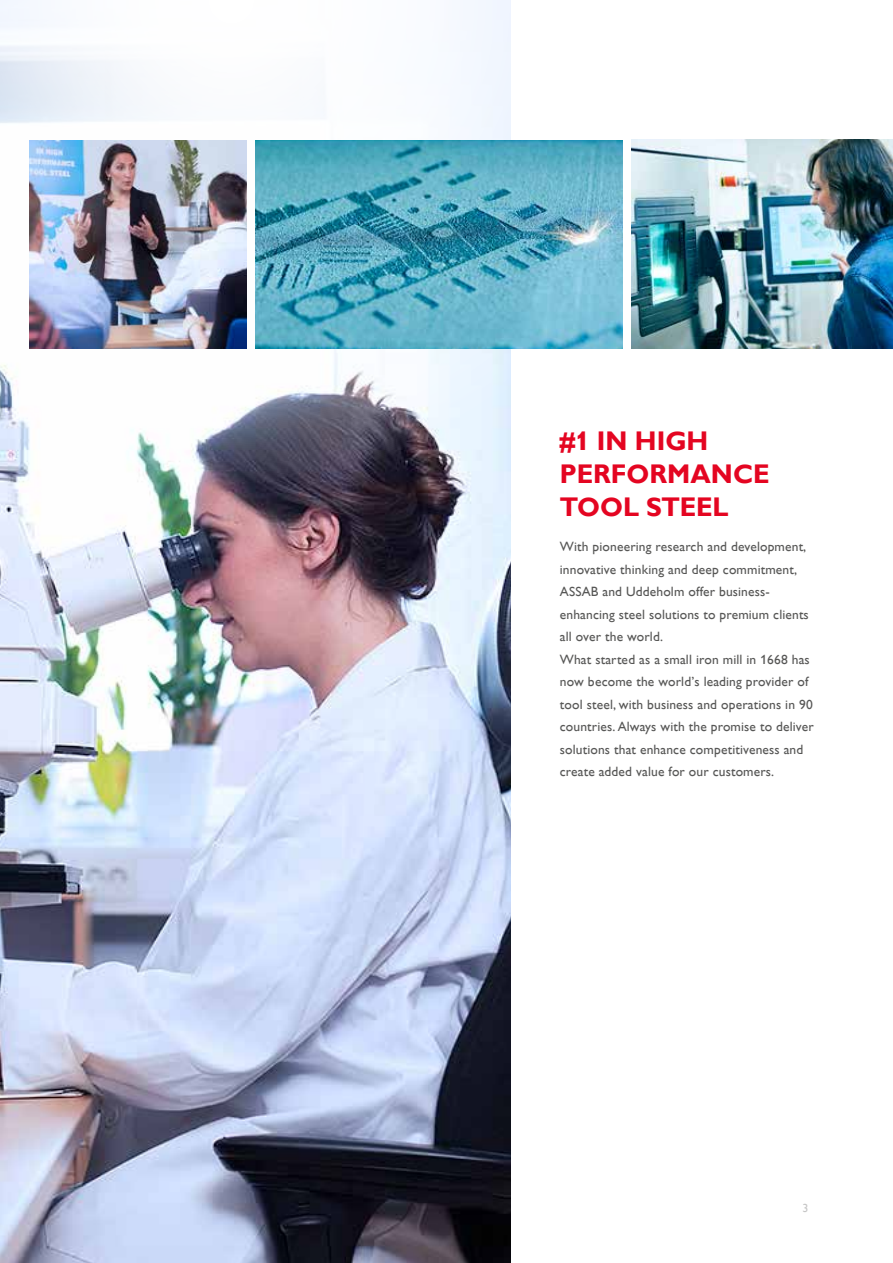
<style>
.page{position:relative;width:893px;height:1263px;background:#fff}
.page>*{position:absolute;margin:0;border:0;box-sizing:border-box;transform-origin:0 0}
.t1{font:700 27px/33px "Assab Gill";color:#e40521}
.t2{font:13.5px/22.5px "Assab Gill";letter-spacing:.01em;color:#575756}
.t3{font:12px "Assab Gill";color:#c6c6c6}
</style>
<div class="page">
<img style="left:0;top:484px;width:510px;height:779px">
<svg style="left:0;top:0;width:511px;height:484px"></svg>
<img style="left:29px;top:140px;width:218px;height:209px">
<img style="left:255px;top:140px;width:368px;height:209px">
<img style="left:631px;top:139px;width:262px;height:210px">
<h1 class="t1" style="left:560px;top:425px;width:211px">#1 IN HIGH<br>PERFORMANCE<br>TOOL STEEL</h1>
<p class="t2" style="left:560px;top:535px;width:255px">With pioneering research and development, innovative thinking and deep commitment, ASSAB and Uddeholm offer business&shy;enhancing steel solutions to premium clients all over the world.<br>What started as a small iron mill in 1668 has now become the world’s leading provider of tool steel, with business and operations in 90 countries. Always with the promise to deliver solutions that enhance competitiveness and create added value for our customers.</p>
<p class="t3" style="left:802px;top:1201px;width:7px">3</p>
</div>
